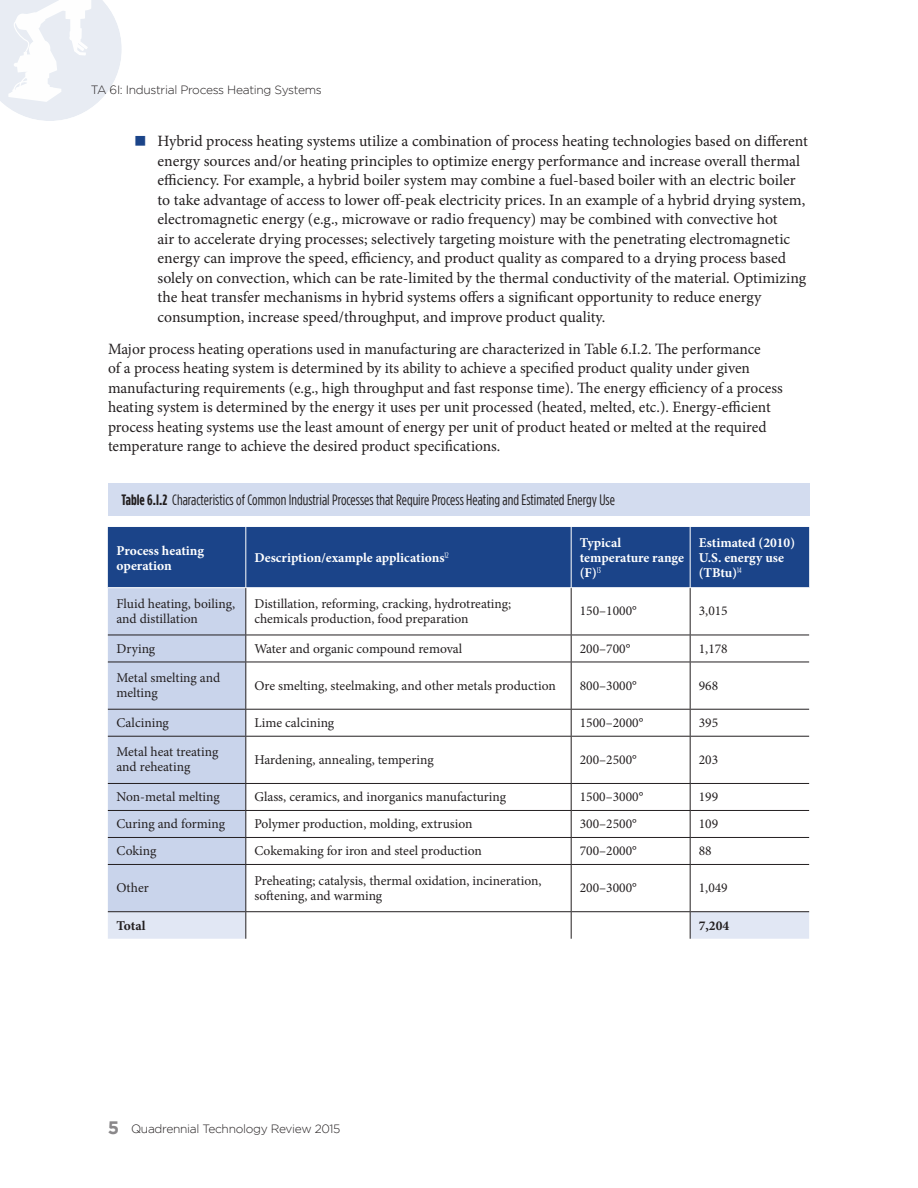
<style>
.page{position:relative;width:918px;height:1188px;background:#fff}
.page>*{position:absolute;margin:0;border:0;box-sizing:border-box;transform-origin:0 0}
.Bullet_Text{font:15.75px/19.5px "Minion Pro";color:#231f20}
.Body_Text{font:15.75px/19.5px "Minion Pro";color:#231f20}
.Figure_Text{font:15px "Gotham Condensed";color:#231f20}
.Table_-_body_text{font:13.5px/15px "Minion Pro";color:#231f20}
.Table_-_First_line{font:700 13.5px/15px "Minion Pro";color:#fff}
.Table_-_body_text-2{font:700 13.5px "Minion Pro";color:#231f20}
.t1{font:300 12px "Gotham";letter-spacing:-.025em;color:#231f20}
.s1{color:#1b4489}
.s2{font-weight:700}
.s3{font-weight:700;font-size:18px;color:#8a888a}
</style>
<div class="page">
<svg style="left:0;top:0;width:122px;height:121px"></svg>
<div style="left:108px;top:484px;width:702px;height:32px;background:#d3dcef"></div>
<div style="left:108px;top:527px;width:701px;height:60px;background:#1b4489"></div>
<div style="left:108px;top:588px;width:137px;height:323px;background:#c9d4eb"></div>
<hr style="left:245px;top:527px;width:1px;height:60px;background:#fff">
<hr style="left:571px;top:527px;width:1px;height:60px;background:#fff">
<hr style="left:690px;top:527px;width:1px;height:60px;background:#fff">
<hr style="left:245px;top:588px;width:1px;height:47px;background:#231f20">
<hr style="left:571px;top:588px;width:1px;height:47px;background:#231f20">
<hr style="left:690px;top:588px;width:1px;height:47px;background:#231f20">
<hr style="left:108px;top:635px;width:138px;height:1px;background:#231f20">
<hr style="left:246px;top:635px;width:325px;height:1px;background:#231f20">
<svg style="left:245px;top:635px;width:1px;height:27px"></svg>
<hr style="left:571px;top:635px;width:119px;height:1px;background:#231f20">
<svg style="left:571px;top:635px;width:1px;height:27px"></svg>
<hr style="left:690px;top:635px;width:119px;height:1px;background:#231f20">
<svg style="left:690px;top:635px;width:1px;height:27px"></svg>
<hr style="left:108px;top:662px;width:138px;height:1px;background:#231f20">
<hr style="left:246px;top:662px;width:325px;height:1px;background:#231f20">
<hr style="left:245px;top:662px;width:1px;height:47px;background:#231f20">
<hr style="left:571px;top:662px;width:119px;height:1px;background:#231f20">
<hr style="left:571px;top:662px;width:1px;height:47px;background:#231f20">
<hr style="left:690px;top:662px;width:119px;height:1px;background:#231f20">
<hr style="left:690px;top:662px;width:1px;height:47px;background:#231f20">
<hr style="left:108px;top:709px;width:138px;height:1px;background:#231f20">
<hr style="left:246px;top:709px;width:325px;height:1px;background:#231f20">
<svg style="left:245px;top:710px;width:1px;height:26px"></svg>
<hr style="left:571px;top:709px;width:119px;height:1px;background:#231f20">
<svg style="left:571px;top:710px;width:1px;height:26px"></svg>
<hr style="left:690px;top:709px;width:119px;height:1px;background:#231f20">
<svg style="left:690px;top:710px;width:1px;height:26px"></svg>
<hr style="left:108px;top:736px;width:138px;height:1px;background:#231f20">
<hr style="left:246px;top:736px;width:325px;height:1px;background:#231f20">
<hr style="left:245px;top:737px;width:1px;height:46px;background:#231f20">
<hr style="left:571px;top:736px;width:119px;height:1px;background:#231f20">
<hr style="left:571px;top:737px;width:1px;height:46px;background:#231f20">
<hr style="left:690px;top:736px;width:119px;height:1px;background:#231f20">
<hr style="left:690px;top:737px;width:1px;height:46px;background:#231f20">
<hr style="left:108px;top:783px;width:138px;height:1px;background:#231f20">
<hr style="left:246px;top:783px;width:325px;height:1px;background:#231f20">
<hr style="left:571px;top:783px;width:119px;height:1px;background:#231f20">
<hr style="left:690px;top:783px;width:119px;height:1px;background:#231f20">
<hr style="left:108px;top:810px;width:138px;height:1px;background:#231f20">
<hr style="left:246px;top:810px;width:325px;height:1px;background:#231f20">
<hr style="left:571px;top:810px;width:119px;height:1px;background:#231f20">
<hr style="left:690px;top:810px;width:119px;height:1px;background:#231f20">
<hr style="left:108px;top:837px;width:138px;height:1px;background:#231f20">
<hr style="left:246px;top:837px;width:325px;height:1px;background:#231f20">
<svg style="left:245px;top:784px;width:1px;height:80px"></svg>
<hr style="left:571px;top:837px;width:119px;height:1px;background:#231f20">
<svg style="left:571px;top:784px;width:1px;height:80px"></svg>
<hr style="left:690px;top:837px;width:119px;height:1px;background:#231f20">
<svg style="left:690px;top:784px;width:1px;height:80px"></svg>
<hr style="left:108px;top:864px;width:138px;height:1px;background:#231f20">
<hr style="left:246px;top:864px;width:325px;height:1px;background:#231f20">
<hr style="left:245px;top:865px;width:1px;height:46px;background:#231f20">
<hr style="left:571px;top:864px;width:119px;height:1px;background:#231f20">
<hr style="left:571px;top:865px;width:1px;height:46px;background:#231f20">
<hr style="left:690px;top:864px;width:119px;height:1px;background:#231f20">
<hr style="left:690px;top:865px;width:1px;height:46px;background:#231f20">
<hr style="left:108px;top:911px;width:138px;height:1px;background:#231f20">
<hr style="left:246px;top:911px;width:325px;height:1px;background:#231f20">
<hr style="left:571px;top:911px;width:119px;height:1px;background:#231f20">
<hr style="left:690px;top:911px;width:119px;height:1px;background:#231f20">
<svg style="left:108px;top:912px;width:701px;height:27px"></svg>
<p class="t1" style="left:91px;top:83px;width:233px">TA 6I: Industrial Process Heating Systems</p>
<p class="Bullet_Text" style="left:158px;top:132px;width:652px;text-indent:-22px"><span class="s1">■</span> Hybrid process heating systems utilize a combination of process heating technologies based on different energy sources and/or heating principles to optimize energy performance and increase overall thermal efficiency. For example, a hybrid boiler system may combine a fuel-based boiler with an electric boiler to take advantage of access to lower off-peak electricity prices. In an example of a hybrid drying system, electromagnetic energy (e.g., microwave or radio frequency) may be combined with convective hot<br>air to accelerate drying processes; selectively targeting moisture with the penetrating electromagnetic energy can improve the speed, efficiency, and product quality as compared to a drying process based solely on convection, which can be rate-limited by the thermal conductivity of the material. Optimizing the heat transfer mechanisms in hybrid systems offers a significant opportunity to reduce energy consumption, increase speed/throughput, and improve product quality.</p>
<p class="Body_Text" style="left:108px;top:339px;width:676px">Major process heating operations used in manufacturing are characterized in Table 6.I.2. The performance<br>of a process heating system is determined by its ability to achieve a specified product quality under given manufacturing requirements (e.g., high throughput and fast response time). The energy efficiency of a process heating system is determined by the energy it uses per unit processed (heated, melted, etc.). Energy-efficient process heating systems use the least amount of energy per unit of product heated or melted at the required temperature range to achieve the desired product specifications.</p>
<p class="Figure_Text" style="left:122px;top:492px;width:495px"><span class="s2">Table 6.I.2</span> Characteristics of Common Industrial Processes that Require Process Heating and Estimated Energy Use</p>
<p class="Table_-_First_line" style="left:117px;top:543px;width:89px">Process heating operation</p>
<p class="Table_-_First_line" style="left:254px;top:550px;width:196px">Description/example applications<sup>12</sup></p>
<p class="Table_-_First_line" style="left:580px;top:535px;width:106px">Typical temperature range (F)<sup>13</sup></p>
<p class="Table_-_First_line" style="left:699px;top:535px;width:98px">Estimated (2010)<br>U.S. energy use (TBtu)<sup>14</sup></p>
<p class="Table_-_body_text" style="left:117px;top:596px;width:120px">Fluid heating, boiling, and distillation</p>
<p class="Table_-_body_text" style="left:254px;top:596px;width:258px">Distillation, reforming, cracking, hydrotreating; chemicals production, food preparation</p>
<p class="Table_-_body_text" style="left:580px;top:604px;width:59px">150–1000°</p>
<p class="Table_-_body_text" style="left:699px;top:604px;width:30px">3,015</p>
<p class="Table_-_body_text" style="left:117px;top:641px;width:40px">Drying</p>
<p class="Table_-_body_text" style="left:254px;top:641px;width:209px">Water and organic compound removal</p>
<p class="Table_-_body_text" style="left:580px;top:641px;width:52px">200–700°</p>
<p class="Table_-_body_text" style="left:699px;top:641px;width:30px">1,178</p>
<p class="Table_-_body_text" style="left:117px;top:670px;width:105px">Metal smelting and melting</p>
<p class="Table_-_body_text" style="left:254px;top:678px;width:303px">Ore smelting, steelmaking, and other metals production</p>
<p class="Table_-_body_text" style="left:580px;top:678px;width:59px">800–3000°</p>
<p class="Table_-_body_text" style="left:699px;top:678px;width:21px">968</p>
<p class="Table_-_body_text" style="left:117px;top:715px;width:54px">Calcining</p>
<p class="Table_-_body_text" style="left:254px;top:715px;width:81px">Lime calcining</p>
<p class="Table_-_body_text" style="left:580px;top:715px;width:65px">1500–2000°</p>
<p class="Table_-_body_text" style="left:699px;top:715px;width:21px">395</p>
<p class="Table_-_body_text" style="left:117px;top:745px;width:103px">Metal heat treating and reheating</p>
<p class="Table_-_body_text" style="left:254px;top:752px;width:181px">Hardening, annealing, tempering</p>
<p class="Table_-_body_text" style="left:580px;top:752px;width:59px">200–2500°</p>
<p class="Table_-_body_text" style="left:699px;top:752px;width:21px">203</p>
<p class="Table_-_body_text" style="left:117px;top:789px;width:105px">Non-metal melting</p>
<p class="Table_-_body_text" style="left:254px;top:789px;width:253px">Glass, ceramics, and inorganics manufacturing</p>
<p class="Table_-_body_text" style="left:580px;top:789px;width:65px">1500–3000°</p>
<p class="Table_-_body_text" style="left:699px;top:789px;width:21px">199</p>
<p class="Table_-_body_text" style="left:117px;top:816px;width:110px">Curing and forming</p>
<p class="Table_-_body_text" style="left:254px;top:816px;width:220px">Polymer production, molding, extrusion</p>
<p class="Table_-_body_text" style="left:580px;top:816px;width:59px">300–2500°</p>
<p class="Table_-_body_text" style="left:699px;top:816px;width:21px">109</p>
<p class="Table_-_body_text" style="left:117px;top:843px;width:41px">Coking</p>
<p class="Table_-_body_text" style="left:254px;top:843px;width:229px">Cokemaking for iron and steel production</p>
<p class="Table_-_body_text" style="left:580px;top:843px;width:59px">700–2000°</p>
<p class="Table_-_body_text" style="left:699px;top:843px;width:14px">88</p>
<p class="Table_-_body_text" style="left:117px;top:880px;width:34px">Other</p>
<p class="Table_-_body_text" style="left:254px;top:873px;width:289px">Preheating; catalysis, thermal oxidation, incineration, softening, and warming</p>
<p class="Table_-_body_text" style="left:580px;top:880px;width:59px">200–3000°</p>
<p class="Table_-_body_text" style="left:699px;top:880px;width:30px">1,049</p>
<p class="Table_-_body_text-2" style="left:117px;top:916px;width:30px">Total</p>
<p class="Table_-_body_text-2" style="left:699px;top:916px;width:32px">7,204</p>
<p class="t1" style="left:108px;top:1122px;width:234px"><span class="s3">5</span> Quadrennial Technology Review 2015</p>
</div>
